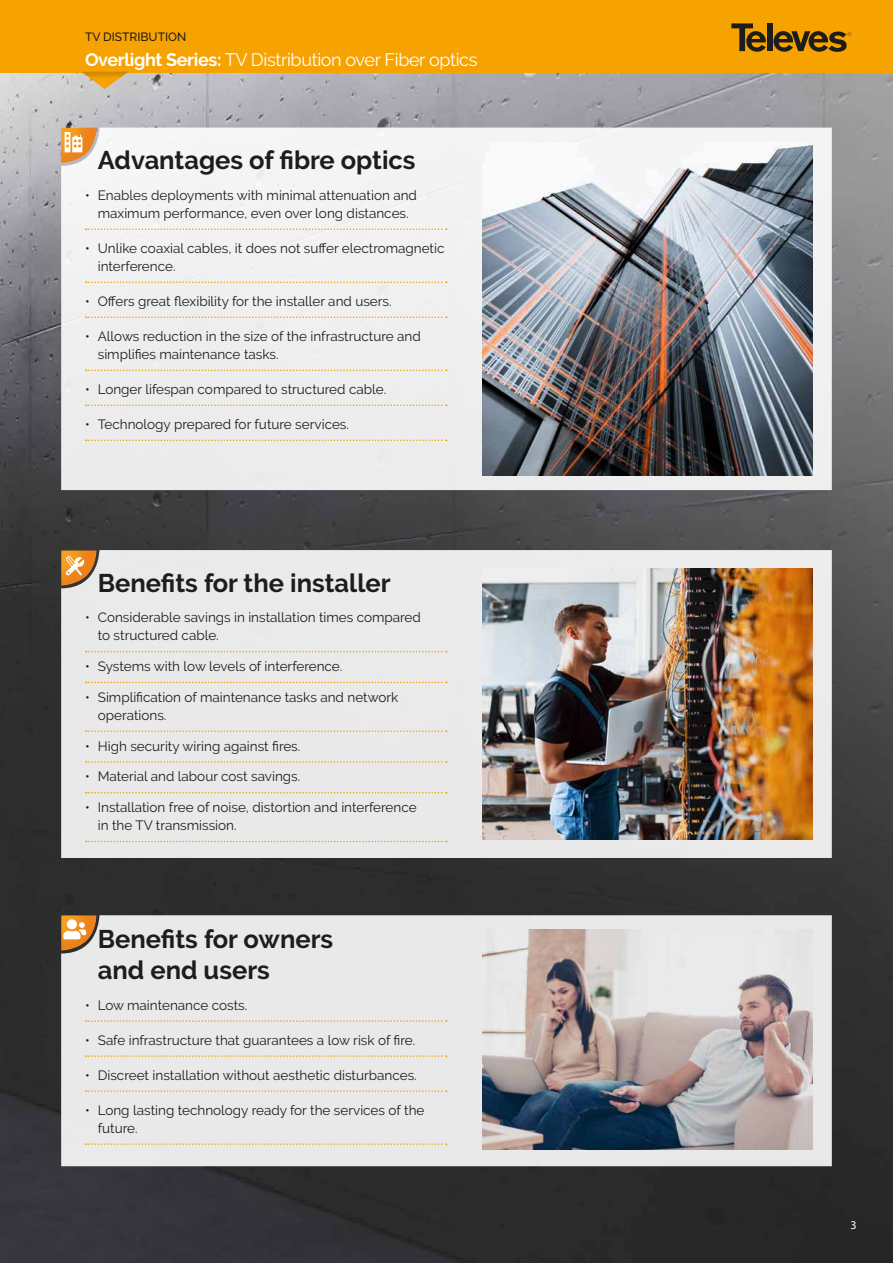
<style>
.page{position:relative;width:893px;height:1263px;background:#fff}
.page>*{position:absolute;margin:0;border:0;box-sizing:border-box;transform-origin:0 0}
.t1{font:700 25.5px/30.6px "Raleway";color:#1d1d1b}
.t2{font:18px "Raleway";letter-spacing:-.02em;color:#fff}
.t3{font:13.5px/18px "Raleway";color:#1d1d1b}
.t4{font:500 12px "Raleway";color:#1d1d1b}
.t5{font:12px "Myriad Pro";color:#fff}
.s1{font-weight:700}
</style>
<div class="page">
<img style="left:0;top:72px;width:893px;height:1191px">
<div style="left:0;top:0;width:893px;height:72px;background:#f6a200"></div>
<svg style="left:731px;top:23px;width:35px;height:29px"></svg>
<div style="left:767px;top:23px;width:5px;height:28px;background:#1d1d1b"></div>
<svg style="left:773px;top:31px;width:78px;height:21px"></svg>
<div style="left:80px;top:70px;width:51px;height:21px;background:#1d1d1b;opacity:.18"></div>
<div style="left:61px;top:128px;width:771px;height:362px;background:#f0eff0"></div>
<svg style="left:86px;top:228px;width:361px;height:2px"></svg>
<svg style="left:86px;top:281px;width:361px;height:2px"></svg>
<svg style="left:86px;top:316px;width:361px;height:2px"></svg>
<svg style="left:86px;top:369px;width:361px;height:2px"></svg>
<svg style="left:86px;top:404px;width:361px;height:2px"></svg>
<svg style="left:86px;top:439px;width:361px;height:2px"></svg>
<img style="left:483px;top:142px;width:329px;height:333px">
<div style="left:58px;top:126px;width:39px;height:37px;background:#cd171a;opacity:.21"></div>
<svg style="left:61px;top:128px;width:36px;height:35px"></svg>
<div style="left:61px;top:550px;width:771px;height:308px;background:#e9e9e9"></div>
<svg style="left:86px;top:651px;width:361px;height:1px"></svg>
<svg style="left:86px;top:682px;width:361px;height:1px"></svg>
<svg style="left:86px;top:730px;width:361px;height:2px"></svg>
<svg style="left:86px;top:761px;width:361px;height:2px"></svg>
<svg style="left:86px;top:792px;width:361px;height:1px"></svg>
<svg style="left:86px;top:841px;width:361px;height:1px"></svg>
<div style="left:58px;top:548px;width:39px;height:38px;background:#363636"></div>
<img style="left:483px;top:568px;width:329px;height:271px">
<svg style="left:61px;top:550px;width:36px;height:36px"></svg>
<div style="left:61px;top:915px;width:771px;height:251px;background:#e9e9e9"></div>
<svg style="left:86px;top:1020px;width:361px;height:2px"></svg>
<svg style="left:86px;top:1055px;width:361px;height:2px"></svg>
<svg style="left:86px;top:1090px;width:361px;height:2px"></svg>
<svg style="left:86px;top:1143px;width:361px;height:2px"></svg>
<div style="left:58px;top:913px;width:39px;height:38px;background:#2d2d2d"></div>
<img style="left:483px;top:929px;width:329px;height:221px">
<svg style="left:61px;top:915px;width:36px;height:36px"></svg>
<p class="t4" style="left:85px;top:30px;width:103px">TV DISTRIBUTION</p>
<h2 class="t2" style="left:85px;top:49px;width:394px"><span class="s1">Overlight Series:</span> TV Distribution over Fiber optics</h2>
<h1 class="t1" style="left:98px;top:145px;width:319px">Advantages of fibre optics</h1>
<p class="t3" style="left:85px;top:186px;width:333px;text-align:center">• Enables deployments with minimal attenuation and maximum performance, even over long distances.</p>
<p class="t3" style="left:98px;top:239px;width:348px;text-indent:-13px">• Unlike coaxial cables, it does not suffer electromagnetic interference.</p>
<p class="t3" style="left:85px;top:292px;width:308px">• Offers great flexibility for the installer and users.</p>
<p class="t3" style="left:98px;top:327px;width:325px;text-indent:-13px">• Allows reduction in the size of the infrastructure and simplifies maintenance tasks.</p>
<p class="t3" style="left:85px;top:380px;width:303px">• Longer lifespan compared to structured cable.</p>
<p class="t3" style="left:85px;top:415px;width:266px">• Technology prepared for future services.</p>
<h1 class="t1" style="left:98px;top:568px;width:294px">Benefits for the installer</h1>
<p class="t3" style="left:98px;top:608px;width:325px;text-indent:-13px">• Considerable savings in installation times compared to structured cable.</p>
<p class="t3" style="left:85px;top:657px;width:259px">• Systems with low levels of interference.</p>
<p class="t3" style="left:98px;top:688px;width:302px;text-indent:-13px">• Simplification of maintenance tasks and network operations.</p>
<p class="t3" style="left:85px;top:737px;width:217px">• High security wiring against fires.</p>
<p class="t3" style="left:85px;top:767px;width:217px">• Material and labour cost savings.</p>
<p class="t3" style="left:98px;top:798px;width:320px;text-indent:-13px">• Installation free of noise, distortion and interference in the TV transmission.</p>
<h1 class="t1" style="left:98px;top:924px;width:237px">Benefits for owners and end users</h1>
<p class="t3" style="left:85px;top:996px;width:164px">• Low maintenance costs.</p>
<p class="t3" style="left:85px;top:1031px;width:332px">• Safe infrastructure that guarantees a low risk of fire.</p>
<p class="t3" style="left:85px;top:1066px;width:333px">• Discreet installation without aesthetic disturbances.</p>
<p class="t3" style="left:98px;top:1101px;width:328px;text-indent:-13px">• Long lasting technology ready for the services of the future.</p>
<p class="t5" style="left:850px;top:1218px;width:8px">3</p>
</div>
